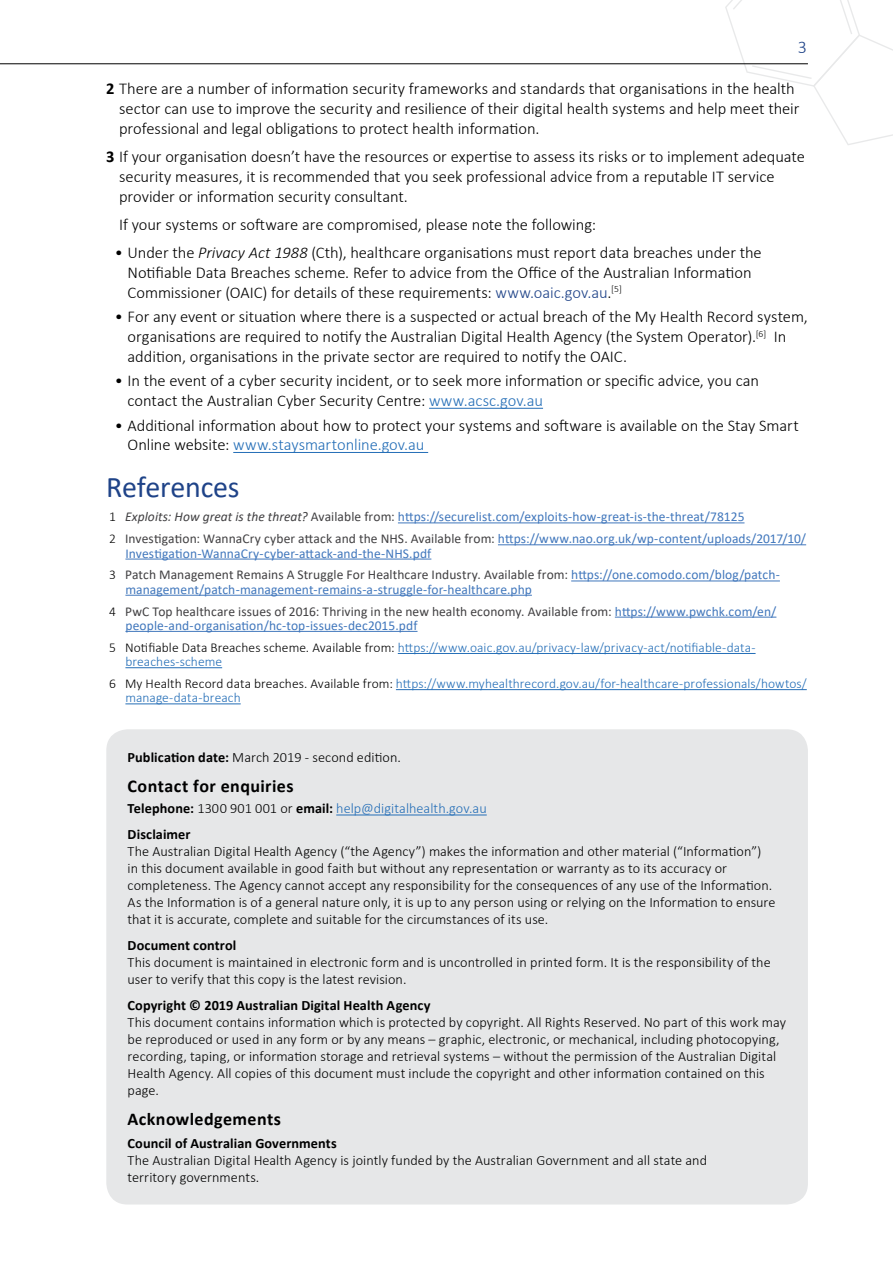
<style>
.page{position:relative;width:893px;height:1263px;background:#fff}
.page>*{position:absolute;margin:0;border:0;box-sizing:border-box;transform-origin:0 0}
.Heading_2{font:30px "Calibri";letter-spacing:-.01em;color:#1f4388}
.t1{font:700 18px "Calibri";letter-spacing:.025em;color:#000}
.t2{font:300 18px "Calibri";color:#1f4388}
.Paragraph_standard{font:300 16.5px/19.8px "Calibri";letter-spacing:-.005em;color:#000}
.Paragraph_standard-2{font:300 14.25px/17.1px "Calibri";color:#000}
.Paragraph_standard-3{font:300 14.25px "Calibri";color:#246eb7}
.Paragraph_standard-4{font:13.5px/14.2px "Calibri";letter-spacing:.005em;color:#4177bc}
.Paragraph_standard-5{font:300 13.5px/14.2px "Calibri";letter-spacing:.005em;color:#246eb7}
.s1{font-weight:700}
.s2{font-style:italic}
.s3{color:#1f4388}
.s4{color:#246eb7}
.s5{font-weight:300;color:#000}
.s6{font-style:italic;color:#414042}
.s7{color:#414042}
.s8{color:#000}
.s9{font-weight:700;color:#000}
</style>
<div class="page">
<svg style="left:725px;top:0;width:168px;height:145px"></svg>
<hr style="left:0;top:64px;width:808px;height:1px;background:#000">
<hr style="left:429px;top:408px;width:114px;height:1px;background:#246eb7">
<hr style="left:233px;top:452px;width:195px;height:1px;background:#246eb7">
<hr style="left:398px;top:522px;width:346px;height:1px;background:#4177bc">
<hr style="left:498px;top:544px;width:308px;height:1px;background:#4177bc">
<hr style="left:125px;top:559px;width:306px;height:1px;background:#4177bc">
<hr style="left:571px;top:580px;width:209px;height:1px;background:#4177bc">
<hr style="left:125px;top:595px;width:407px;height:1px;background:#4177bc">
<hr style="left:615px;top:617px;width:161px;height:1px;background:#4177bc">
<hr style="left:125px;top:631px;width:292px;height:1px;background:#4177bc">
<hr style="left:398px;top:653px;width:358px;height:1px;background:#246eb7">
<hr style="left:125px;top:667px;width:97px;height:1px;background:#246eb7">
<hr style="left:396px;top:689px;width:411px;height:1px;background:#246eb7">
<hr style="left:125px;top:703px;width:116px;height:1px;background:#246eb7">
<div style="left:106px;top:729px;width:702px;height:475px;background:#e6e7e8;border-radius:21px"></div>
<hr style="left:336px;top:815px;width:151px;height:1px;background:#246eb7">
<p class="t2" style="left:798px;top:36px;width:11px">3</p>
<p class="Paragraph_standard" style="left:119px;top:79px;width:682px;text-indent:-13px"><span class="s1">2</span> There are a number of information security frameworks and standards that organisations in the health sector can use to improve the security and resilience of their digital health systems and help meet their professional and legal obligations to protect health information.</p>
<p class="Paragraph_standard" style="left:119px;top:147px;width:687px;text-indent:-13px"><span class="s1">3</span> If your organisation doesn’t have the resources or expertise to assess its risks or to implement adequate security measures, it is recommended that you seek professional advice from a reputable IT service provider or information security consultant.</p>
<p class="Paragraph_standard" style="left:119px;top:214px;width:479px">If your systems or software are compromised, please note the following:</p>
<p class="Paragraph_standard" style="left:128px;top:243px;width:636px;text-indent:-13px">• Under the <span class="s2">Privacy Act 1988</span> (Cth), healthcare organisations must report data breaches under the<br>Notifiable Data Breaches scheme. Refer to advice from the Office of the Australian Information<br>Commissioner (OAIC) for details of these requirements: <span class="s3">www.oaic.gov.au</span>.<sup>[5]</sup></p>
<p class="Paragraph_standard" style="left:128px;top:307px;width:682px;text-indent:-13px">• For any event or situation where there is a suspected or actual breach of the My Health Record system, organisations are required to notify the Australian Digital Health Agency (the System Operator).<sup>[6]</sup> In addition, organisations in the private sector are required to notify the OAIC.</p>
<p class="Paragraph_standard" style="left:128px;top:371px;width:633px;text-indent:-13px">• In the event of a cyber security incident, or to seek more information or specific advice, you can contact the Australian Cyber Security Centre: <span class="s4">www.acsc.gov.au</span></p>
<p class="Paragraph_standard" style="left:128px;top:415px;width:673px;text-indent:-13px">• Additional information about how to protect your systems and software is available on the Stay Smart<br>Online website: <span class="s4">www.staysmartonline.gov.au</span></p>
<p class="Heading_2" style="left:106px;top:467px;width:135px">References</p>
<p class="Paragraph_standard-4" style="left:109px;top:509px;width:637px"><span class="s5">1</span> <span class="s6">Exploits: How great is the threat?</span> <span class="s7">Available from:</span> https://securelist.com/exploits-how-great-is-the-threat/78125</p>
<p class="Paragraph_standard-4" style="left:125px;top:531px;width:682px;text-indent:-16px"><span class="s5">2</span> <span class="s7">Investigation: WannaCry cyber attack and the NHS. Available from:</span> https://www.nao.org.uk/wp-content/uploads/2017/10/<br>Investigation-WannaCry-cyber-attack-and-the-NHS.pdf</p>
<p class="Paragraph_standard-4" style="left:125px;top:567px;width:656px;text-indent:-16px"><span class="s5">3</span> <span class="s7">Patch Management Remains A Struggle For Healthcare Industry. Available from:</span> https://one.comodo.com/blog/patch&shy;management/patch-management-remains-a-struggle-for-healthcare.php</p>
<p class="Paragraph_standard-4" style="left:125px;top:604px;width:652px;text-indent:-16px"><span class="s5">4</span> <span class="s7">PwC Top healthcare issues of 2016: Thriving in the new health economy. Available from:</span> https://www.pwchk.com/en/ people-and-organisation/hc-top-issues-dec2015.pdf</p>
<p class="Paragraph_standard-5" style="left:125px;top:640px;width:632px;text-indent:-16px"><span class="s8">5 Notifiable Data Breaches scheme. Available from:</span> https://www.oaic.gov.au/privacy-law/privacy-act/notifiable-data&shy;breaches-scheme</p>
<p class="Paragraph_standard-5" style="left:125px;top:676px;width:683px;text-indent:-16px"><span class="s8">6 My Health Record data breaches. Available from:</span> https://www.myhealthrecord.gov.au/for-healthcare-professionals/howtos/ manage-data-breach</p>
<p class="Paragraph_standard-2" style="left:128px;top:749px;width:275px"><span class="s1">Publication date:</span> March 2019 - second edition.</p>
<p class="t1" style="left:128px;top:773px;width:168px">Contact for enquiries</p>
<p class="Paragraph_standard-3" style="left:128px;top:800px;width:361px"><span class="s9">Telephone:</span> <span class="s8">1300 901 001 or</span> <span class="s9">email:</span> help@digitalhealth.gov.au</p>
<p class="Paragraph_standard-2" style="left:128px;top:825px;width:649px"><span class="s1">Disclaimer<br></span>The Australian Digital Health Agency (“the Agency”) makes the information and other material (“Information”)<br>in this document available in good faith but without any representation or warranty as to its accuracy or completeness. The Agency cannot accept any responsibility for the consequences of any use of the Information.<br>As the Information is of a general nature only, it is up to any person using or relying on the Information to ensure that it is accurate, complete and suitable for the circumstances of its use.</p>
<p class="Paragraph_standard-2" style="left:128px;top:936px;width:645px"><span class="s1">Document control<br></span>This document is maintained in electronic form and is uncontrolled in printed form. It is the responsibility of the user to verify that this copy is the latest revision.</p>
<p class="Paragraph_standard-2" style="left:128px;top:996px;width:660px"><span class="s1">Copyright © 2019 Australian Digital Health Agency<br></span>This document contains information which is protected by copyright. All Rights Reserved. No part of this work may be reproduced or used in any form or by any means – graphic, electronic, or mechanical, including photocopying, recording, taping, or information storage and retrieval systems – without the permission of the Australian Digital Health Agency. All copies of this document must include the copyright and other information contained on this page.</p>
<p class="t1" style="left:128px;top:1106px;width:155px">Acknowledgements</p>
<p class="Paragraph_standard-2" style="left:128px;top:1135px;width:581px"><span class="s1">Council of Australian Governments<br></span>The Australian Digital Health Agency is jointly funded by the Australian Government and all state and territory governments.</p>
</div>
